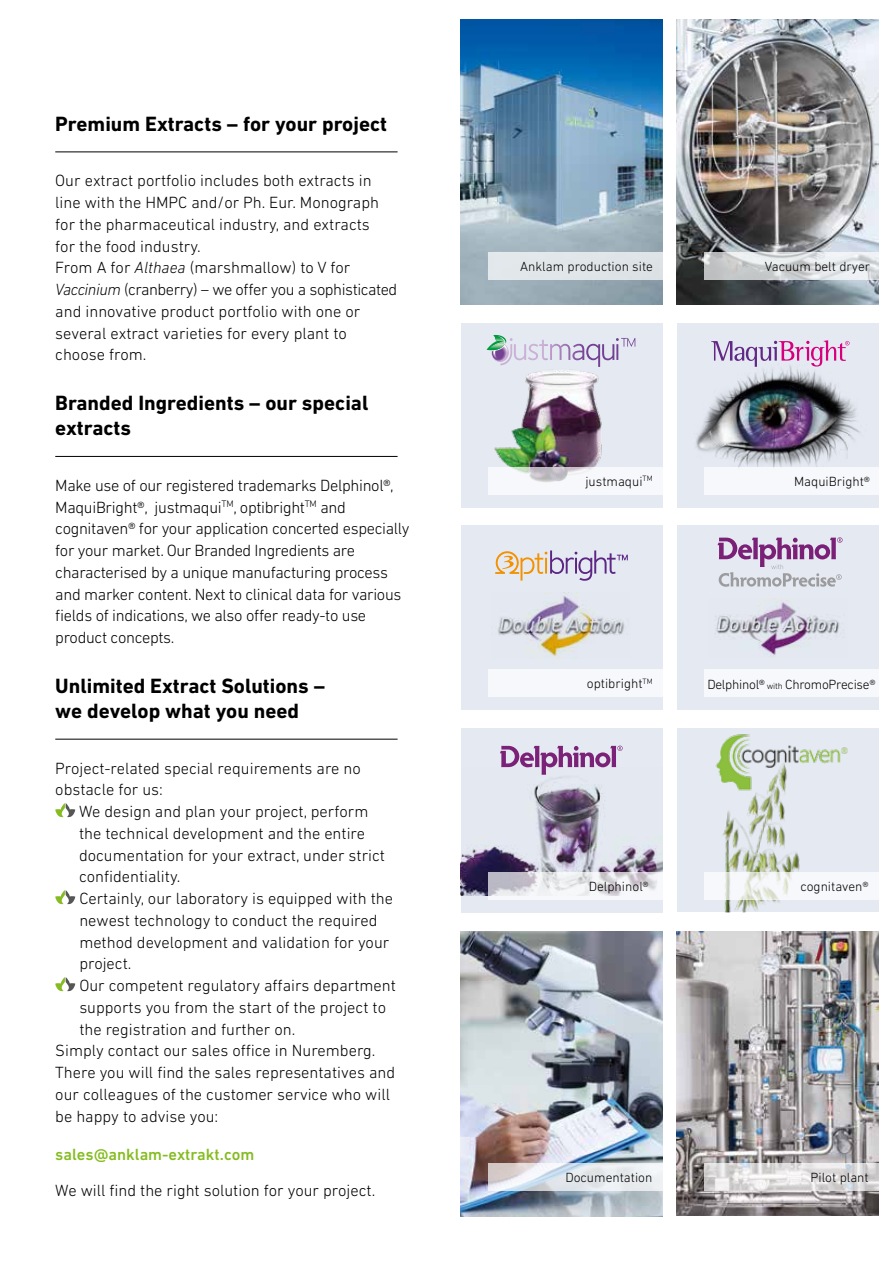
<style>
.page{position:relative;width:893px;height:1263px;background:#fff}
.page>*{position:absolute;margin:0;border:0;box-sizing:border-box;transform-origin:0 0}
.t1{font:700 21px/25.2px "DIN Next LT Pro";color:#000}
.t2{font:300 16.5px/21.8px "DIN Next LT Pro";color:#000}
.t3{font:300 16.5px/21.8px "DIN Next LT Pro";letter-spacing:-.02em;color:#000}
.t4{font:500 16.5px "DIN Next LT Pro";color:#85bc22}
.t5{font:300 13.5px "DIN Next LT Pro";color:#000}
.t6{font:300 13.5px "DIN Next LT Pro";letter-spacing:-.02em;color:#000}
.t7{font:300 7.8px "DIN Next LT Pro";color:#000}
.s1{font-style:italic}
.s2{font-size:9px}
</style>
<div class="page">
<img style="left:461px;top:19px;width:201px;height:285px">
<img style="left:677px;top:20px;width:201px;height:284px">
<img style="left:677px;top:931px;width:201px;height:285px">
<img style="left:461px;top:931px;width:201px;height:285px">
<div style="left:677px;top:323px;width:201px;height:184px;background:#e5eaf2"></div>
<img style="left:696px;top:367px;width:164px;height:100px">
<div style="left:488px;top:252px;width:174px;height:27px;background:#e0e6e9"></div>
<svg style="left:488px;top:1163px;width:174px;height:28px"></svg>
<svg style="left:704px;top:252px;width:174px;height:27px"></svg>
<svg style="left:704px;top:1163px;width:174px;height:28px"></svg>
<div style="left:704px;top:467px;width:174px;height:27px;background:#f7f8fb"></div>
<div style="left:677px;top:526px;width:201px;height:184px;background:#e5eaf2"></div>
<div style="left:704px;top:670px;width:174px;height:27px;background:#f7f8fb"></div>
<svg style="left:717px;top:537px;width:125px;height:50px"></svg>
<img style="left:715px;top:601px;width:125px;height:56px">
<div style="left:461px;top:526px;width:201px;height:184px;background:#e5eaf2"></div>
<div style="left:488px;top:669px;width:174px;height:28px;background:#f7f8fb"></div>
<svg style="left:495px;top:550px;width:133px;height:31px"></svg>
<img style="left:498px;top:592px;width:127px;height:67px">
<svg style="left:711px;top:340px;width:139px;height:27px"></svg>
<div style="left:461px;top:323px;width:201px;height:184px;background:#e5eaf2"></div>
<img style="left:492px;top:370px;width:140px;height:125px">
<svg style="left:487px;top:335px;width:148px;height:32px"></svg>
<svg style="left:488px;top:467px;width:174px;height:27px;fill:#f7f8fb"></svg>
<div style="left:677px;top:728px;width:201px;height:184px;background:#e5eaf2"></div>
<img style="left:704px;top:799px;width:157px;height:113px">
<svg style="left:704px;top:872px;width:174px;height:27px;fill:#f7f8fb"></svg>
<img style="left:715px;top:734px;width:133px;height:65px">
<div style="left:461px;top:728px;width:201px;height:184px;background:#e5eaf2"></div>
<img style="left:461px;top:777px;width:201px;height:119px">
<svg style="left:488px;top:872px;width:174px;height:27px"></svg>
<svg style="left:500px;top:746px;width:123px;height:29px"></svg>
<hr style="left:55px;top:152px;width:343px;height:1px;background:#000">
<hr style="left:55px;top:456px;width:343px;height:1px;background:#000">
<hr style="left:55px;top:739px;width:343px;height:1px;background:#000">
<svg style="left:55px;top:803px;width:20px;height:14px"></svg>
<svg style="left:55px;top:890px;width:20px;height:14px"></svg>
<svg style="left:55px;top:977px;width:20px;height:14px"></svg>
<p class="t1" style="left:55px;top:111px;width:333px">Premium Extracts – for your project</p>
<p class="t2" style="left:55px;top:170px;width:344px">Our extract portfolio includes both extracts in line with the HMPC and/or Ph. Eur. Monograph for the pharmaceutical industry, and extracts<br>for the food industry.<br>From A for <span class="s1">Althaea</span> (marshmallow) to V for <span class="s1">Vaccinium</span> (cranberry) – we offer you a sophisticated and innovative product portfolio with one or several extract varieties for every plant to choose from.</p>
<p class="t1" style="left:55px;top:390px;width:315px">Branded Ingredients – our special extracts</p>
<p class="t3" style="left:55px;top:474px;width:356px">Make use of our registered trademarks Delphinol®, MaquiBright®, justmaqui<sup>TM</sup>, optibright<sup>TM</sup> and cognitaven® for your application concerted especially for your market. Our Branded Ingredients are characterised by a unique manufacturing process and marker content. Next to clinical data for various fields of indications, we also offer ready-to use product concepts.</p>
<p class="t1" style="left:55px;top:673px;width:271px">Unlimited Extract Solutions – we develop what you need</p>
<p class="t2" style="left:55px;top:757px;width:307px">Project-related special requirements are no obstacle for us:</p>
<p class="t2" style="left:79px;top:800px;width:291px">We design and plan your project, perform</p>
<p class="t2" style="left:79px;top:822px;width:288px">the technical development and the entire</p>
<p class="t2" style="left:79px;top:844px;width:307px">documentation for your extract, under strict</p>
<p class="t2" style="left:79px;top:866px;width:103px">confidentiality.</p>
<p class="t2" style="left:79px;top:887px;width:315px">Certainly, our laboratory is equipped with the</p>
<p class="t2" style="left:79px;top:909px;width:300px">newest technology to conduct the required</p>
<p class="t2" style="left:79px;top:931px;width:312px">method development and validation for your</p>
<p class="t2" style="left:79px;top:953px;width:54px">project.</p>
<p class="t2" style="left:79px;top:974px;width:318px">Our competent regulatory affairs department</p>
<p class="t2" style="left:79px;top:996px;width:308px">supports you from the start of the project to</p>
<p class="t2" style="left:79px;top:1018px;width:218px">the registration and further on.</p>
<p class="t2" style="left:55px;top:1040px;width:322px">Simply contact our sales office in Nuremberg.</p>
<p class="t2" style="left:55px;top:1061px;width:341px">There you will find the sales representatives and</p>
<p class="t2" style="left:55px;top:1083px;width:336px">our colleagues of the customer service who will</p>
<p class="t2" style="left:55px;top:1105px;width:165px">be happy to advise you:</p>
<p class="t4" style="left:55px;top:1145px;width:201px">sales@anklam-extrakt.com</p>
<p class="t2" style="left:55px;top:1179px;width:322px">We will find the right solution for your project.</p>
<p class="t5" style="left:520px;top:259px;width:134px">Anklam production site</p>
<p class="t5" style="left:585px;top:473px;width:69px">justmaqui<sup>TM</sup></p>
<p class="t5" style="left:765px;top:259px;width:107px">Vacuum belt dryer</p>
<p class="t5" style="left:794px;top:473px;width:78px">MaquiBright®</p>
<p class="t7" style="left:643px;top:677px;width:12px">TM</p>
<p class="t5" style="left:587px;top:676px;width:57px">optibright</p>
<p class="t6" style="left:707px;top:676px;width:170px">Delphinol® <span class="s2">with</span> ChromoPrecise®</p>
<p class="t5" style="left:589px;top:878px;width:62px">Delphinol®</p>
<p class="t5" style="left:800px;top:879px;width:70px">cognitaven®</p>
<p class="t5" style="left:565px;top:1170px;width:89px">Documentation</p>
<p class="t5" style="left:811px;top:1170px;width:60px">Pilot plant</p>
</div>
